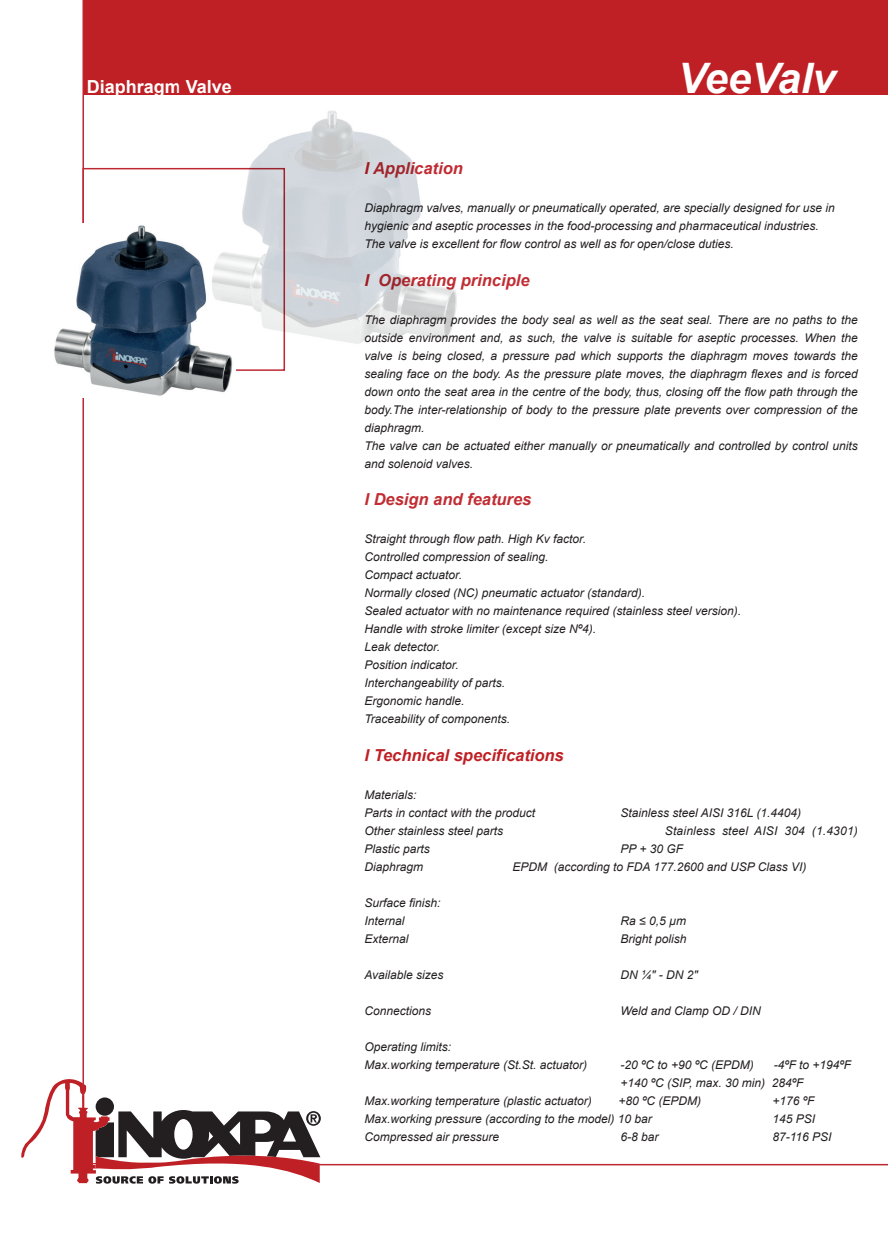
<style>
.page{position:relative;width:888px;height:1260px;background:#fff}
.page>*{position:absolute;margin:0;border:0;box-sizing:border-box;transform-origin:0 0}
.t1{font:italic 700 42px "Arial";color:#fff}
.t2{font:700 18px "Arial";color:#fff}
.t3{font:italic 700 16.5px "Arial";color:#c12d33}
.t4{font:italic 700 16.5px "Arial";color:#bf2025}
.t5{font:italic 12px/18px "Arial";color:#231f20}
.s1{color:#bf2025}
</style>
<div class="page">
<div style="left:83px;top:0;width:805px;height:94px;background:#bf2025"></div>
<hr style="left:314px;top:1164px;width:574px;height:1px;background:#bd2833">
<hr style="left:82px;top:0;width:2px;height:1102px;background:#bd2833">
<svg style="left:21px;top:1072px;width:300px;height:112px"></svg>
<img style="left:54px;top:223px;width:179px;height:174px">
<img style="left:205px;top:110px;width:252px;height:237px">
<h2 class="t2" style="left:87px;top:73px;width:147px">Diaphragm Valve</h2>
<h1 class="t1" style="left:678px;top:50px;width:160px">VeeValv</h1>
<h3 class="t3" style="left:364px;top:157px;width:100px"><span class="s1">I</span> Application</h3>
<p class="t5" style="left:364px;top:199px;width:472px">Diaphragm valves, manually or pneumatically operated, are specially designed for use in hygienic and aseptic processes in the food-processing and pharmaceutical industries.<br>The valve is excellent for flow control as well as for open/close duties.</p>
<h3 class="t3" style="left:364px;top:269px;width:167px"><span class="s1">I</span> Operating principle</h3>
<p class="t5" style="left:364px;top:311px;width:495px">The diaphragm provides the body seal as well as the seat seal. There are no paths to the outside environment and, as such, the valve is suitable for aseptic processes. When the valve is being closed, a pressure pad which supports the diaphragm moves towards the sealing face on the body. As the pressure plate moves, the diaphragm flexes and is forced down onto the seat area in the centre of the body, thus, closing off the flow path through the body.The inter-relationship of body to the pressure plate prevents over compression of the diaphragm.<br>The valve can be actuated either manually or pneumatically and controlled by control units and solenoid valves.</p>
<h3 class="t3" style="left:364px;top:489px;width:168px">I Design and features</h3>
<p class="t5" style="left:364px;top:530px;width:378px">Straight through flow path. High Kv factor.<br>Controlled compression of sealing.<br>Compact actuator.<br>Normally closed (NC) pneumatic actuator (standard).<br>Sealed actuator with no maintenance required (stainless steel version).<br>Handle with stroke limiter (except size Nº4).<br>Leak detector.<br>Position indicator.<br>Interchangeability of parts.<br>Ergonomic handle.<br>Traceability of components.</p>
<h3 class="t4" style="left:364px;top:744px;width:201px">I Technical specifications</h3>
<p class="t5" style="left:364px;top:786px;width:172px">Materials:<br>Parts in contact with the product</p>
<p class="t5" style="left:621px;top:804px;width:182px">Stainless steel AISI 316L (1.4404)</p>
<p class="t5" style="left:364px;top:822px;width:140px">Other stainless steel parts</p>
<p class="t5" style="left:665px;top:822px;width:194px">Stainless steel AISI 304 (1.4301)</p>
<p class="t5" style="left:364px;top:840px;width:67px">Plastic parts</p>
<p class="t5" style="left:621px;top:840px;width:64px">PP + 30 GF</p>
<p class="t5" style="left:364px;top:858px;width:60px">Diaphragm</p>
<p class="t5" style="left:513px;top:858px;width:295px">EPDM (according to FDA 177.2600 and USP Class VI)</p>
<p class="t5" style="left:364px;top:894px;width:78px">Surface finish:<br>Internal</p>
<p class="t5" style="left:621px;top:912px;width:67px">Ra ≤ 0,5 µm</p>
<p class="t5" style="left:364px;top:930px;width:46px">External</p>
<p class="t5" style="left:621px;top:930px;width:68px">Bright polish</p>
<p class="t5" style="left:364px;top:966px;width:81px">Available sizes</p>
<p class="t5" style="left:621px;top:966px;width:79px">DN ¼" - DN 2"</p>
<p class="t5" style="left:364px;top:1002px;width:68px">Connections</p>
<p class="t5" style="left:621px;top:1002px;width:142px">Weld and Clamp OD / DIN</p>
<p class="t5" style="left:364px;top:1038px;width:224px">Operating limits:<br>Max.working temperature (St.St. actuator)</p>
<p class="t5" style="left:621px;top:1056px;width:135px">-20 ºC to +90 ºC (EPDM)</p>
<p class="t5" style="left:621px;top:1056px;width:232px;text-indent:153px">-4ºF to +194ºF +140 ºC (SIP, max. 30 min) 284ºF</p>
<p class="t5" style="left:364px;top:1092px;width:229px">Max.working temperature (plastic actuator)</p>
<p class="t5" style="left:619px;top:1092px;width:84px">+80 ºC (EPDM)</p>
<p class="t5" style="left:773px;top:1092px;width:44px">+176 ºF</p>
<p class="t5" style="left:364px;top:1110px;width:289px">Max.working pressure (according to the model) 10 bar</p>
<p class="t5" style="left:773px;top:1110px;width:44px">145 PSI</p>
<p class="t5" style="left:364px;top:1128px;width:136px">Compressed air pressure</p>
<p class="t5" style="left:621px;top:1128px;width:40px">6-8 bar</p>
<p class="t5" style="left:773px;top:1128px;width:61px">87-116 PSI</p>
</div>
